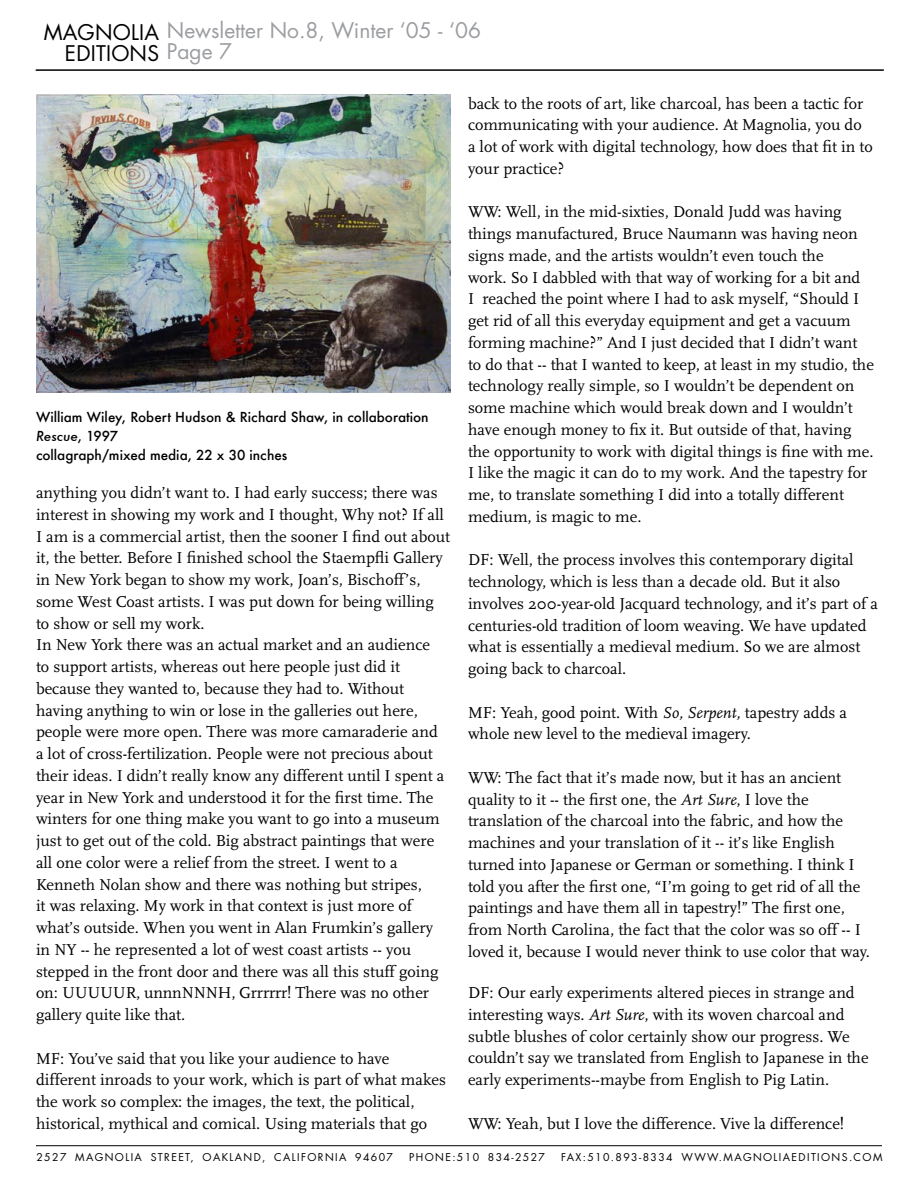
<style>
.page{position:relative;width:918px;height:1188px;background:#fff}
.page>*{position:absolute;margin:0;border:0;box-sizing:border-box;transform-origin:0 0}
.t1{font:21px "Futura";color:#9b9da0}
.t2{font:21px/21px "Futura";color:#000;text-align:right}
.t3{font:16.5px/21.8px "Scala";color:#000}
.t4{font:500 13.5px/18.8px "Futura";color:#000}
.t5{font:10.5px "Futura";letter-spacing:.13em;color:#000}
.s1{color:#000}
.s2{font-style:italic}
</style>
<div class="page">
<hr style="left:36px;top:1145px;width:846px;height:1px;background:#000">
<hr style="left:36px;top:69px;width:848px;height:2px;background:#000">
<img style="left:36px;top:94px;width:415px;height:298px">
<p class="t1" style="left:167px;top:16px;width:316px">NEWSLETTER NO.8, WINTER ‘05 - ‘06</p>
<p class="t2" style="left:44px;top:21px;width:34px">MAGNOLIA<br>EDITION</p>
<p class="t1" style="left:147px;top:37px;width:86px"><span class="s1">S</span> PAGE 7</p>
<p class="t4" style="left:36px;top:408px;width:394px">William Wiley, Robert Hudson &amp; Richard Shaw, in collaboration<br><span class="s2">Rescue</span>, 1997<br>collagraph/mixed media, 22 x 30 inches</p>
<p class="t3" style="left:36px;top:482px;width:416px">anything you didn’t want to. I had early success; there was interest in showing my work and I thought, Why not? If all I am is a commercial artist, then the sooner I find out about it, the better. Before I finished school the Staempfli Gallery in New York began to show my work, Joan’s, Bischoff’s, some West Coast artists. I was put down for being willing to show or sell my work.<br>In New York there was an actual market and an audience<br>to support artists, whereas out here people just did it because they wanted to, because they had to. Without having anything to win or lose in the galleries out here, people were more open. There was more camaraderie and<br>a lot of cross-fertilization. People were not precious about their ideas. I didn’t really know any different until I spent a year in New York and understood it for the first time. The winters for one thing make you want to go into a museum just to get out of the cold. Big abstract paintings that were all one color were a relief from the street. I went to a Kenneth Nolan show and there was nothing but stripes,<br>it was relaxing. My work in that context is just more of what’s outside. When you went in Alan Frumkin’s gallery in NY -- he represented a lot of west coast artists -- you stepped in the front door and there was all this stuff going on: UUUUUR, unnnNNNH, Grrrrrr! There was no other gallery quite like that.</p>
<p class="t3" style="left:36px;top:1048px;width:412px">MF: You’ve said that you like your audience to have different inroads to your work, which is part of what makes the work so complex: the images, the text, the political, historical, mythical and comical. Using materials that go</p>
<p class="t3" style="left:468px;top:93px;width:406px">back to the roots of art, like charcoal, has been a tactic for communicating with your audience. At Magnolia, you do a lot of work with digital technology, how does that fit in to your practice?</p>
<p class="t3" style="left:468px;top:202px;width:407px">WW: Well, in the mid-sixties, Donald Judd was having things manufactured, Bruce Naumann was having neon signs made, and the artists wouldn’t even touch the<br>work. So I dabbled with that way of working for a bit and<br>I reached the point where I had to ask myself, “Should I get rid of all this everyday equipment and get a vacuum forming machine?” And I just decided that I didn’t want to do that -- that I wanted to keep, at least in my studio, the technology really simple, so I wouldn’t be dependent on some machine which would break down and I wouldn’t have enough money to fix it. But outside of that, having the opportunity to work with digital things is fine with me.<br>I like the magic it can do to my work. And the tapestry for me, to translate something I did into a totally different medium, is magic to me.</p>
<p class="t3" style="left:468px;top:550px;width:412px">DF: Well, the process involves this contemporary digital technology, which is less than a decade old. But it also involves 200-year-old Jacquard technology, and it’s part of a centuries-old tradition of loom weaving. We have updated what is essentially a medieval medium. So we are almost going back to charcoal.</p>
<p class="t3" style="left:468px;top:702px;width:381px">MF: Yeah, good point. With <span class="s2">So, Serpent,</span> tapestry adds a whole new level to the medieval imagery.</p>
<p class="t3" style="left:468px;top:767px;width:404px">WW: The fact that it’s made now, but it has an ancient quality to it -- the first one, the <span class="s2">Art Sure</span>, I love the translation of the charcoal into the fabric, and how the machines and your translation of it -- it’s like English turned into Japanese or German or something. I think I told you after the first one, “I’m going to get rid of all the paintings and have them all in tapestry!” The first one, from North Carolina, the fact that the color was so off -- I loved it, because I would never think to use color that way.</p>
<p class="t3" style="left:468px;top:982px;width:402px">DF: Our early experiments altered pieces in strange and interesting ways. <span class="s2">Art Sure</span>, with its woven charcoal and subtle blushes of color certainly show our progress. We couldn’t say we translated from English to Japanese in the early experiments--maybe from English to Pig Latin.</p>
<p class="t3" style="left:468px;top:1113px;width:378px">WW: Yeah, but I love the difference. Vive la difference!</p>
<p class="t5" style="left:36px;top:1150px;width:358px">2527 MAGNOLIA STREET, OAKLAND, CALIFORNIA 94607</p>
<p class="t5" style="left:409px;top:1150px;width:137px">PHONE:510 834-2527</p>
<p class="t5" style="left:561px;top:1150px;width:322px">FAX:510.893-8334 WWW.MAGNOLIAEDITIONS .COM</p>
</div>
